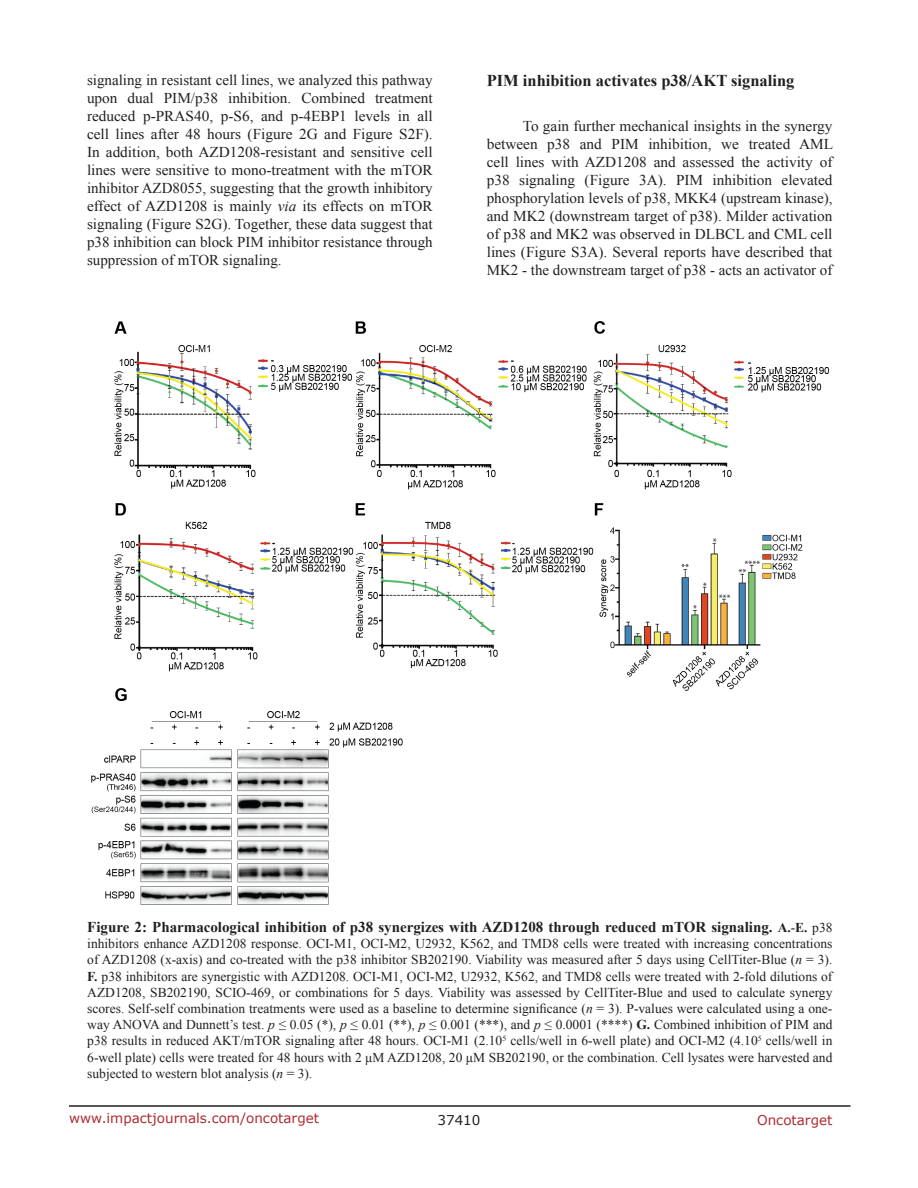
<style>
.page{position:relative;width:918px;height:1188px;background:#fff}
.page>*{position:absolute;margin:0;border:0;box-sizing:border-box;transform-origin:0 0}
.SubHeading{font:700 16.5px "Times New Roman";color:#221f22}
.BodyText{font:15px/18px "Times New Roman";color:#221f22;text-align:justify}
.FigureText{font:700 15px "Times New Roman";color:#221f22}
.FigureText-2{font:13.5px/16.2px "Times New Roman";color:#221f22;text-align:justify}
.t1{font:13.5px "Verdana";color:#ac2b31}
.t2{font:13.5px "Verdana";color:#221f22}
.s1{font-style:italic}
.s2{font-size:13.5px}
.s3{font-weight:400;font-size:13.5px}
.s4{font-weight:700}
</style>
<div class="page">
<hr style="left:69px;top:1105px;width:781px;height:2px;background:#231f20">
<img style="left:91px;top:321px;width:739px;height:583px">
<p class="BodyText" style="left:87px;top:71px;width:347px">signaling in resistant cell lines, we analyzed this pathway upon dual PIM/p38 inhibition. Combined treatment reduced p-PRAS40, p-S6, and p-4EBP1 levels in all cell lines after 48 hours (Figure 2G and Figure S2F).<br>In addition, both AZD1208-resistant and sensitive cell lines were sensitive to mono-treatment with the mTOR inhibitor AZD8055, suggesting that the growth inhibitory effect of AZD1208 is mainly <span class="s1">via</span> its effects on mTOR signaling (Figure S2G). Together, these data suggest that p38 inhibition can block PIM inhibitor resistance through suppression of mTOR signaling.</p>
<p class="SubHeading" style="left:487px;top:69px;width:309px">PIM inhibition activates p38/AKT signaling</p>
<p class="BodyText" style="left:487px;top:117px;width:348px;text-indent:36px">To gain further mechanical insights in the synergy between p38 and PIM inhibition, we treated AML cell lines with AZD1208 and assessed the activity of p38 signaling (Figure 3A). PIM inhibition elevated phosphorylation levels of p38, MKK4 (upstream kinase), and MK2 (downstream target of p38). Milder activation of p38 and MK2 was observed in DLBCL and CML cell lines (Figure S3A). Several reports have described that MK2 - the downstream target of p38 - acts an activator of</p>
<p class="FigureText" style="left:87px;top:917px;width:747px">Figure 2: Pharmacological inhibition of p38 synergizes with AZD1208 through reduced mTOR signaling. <span class="s2">A.</span><span class="s3">-</span><span class="s2">E.</span> <span class="s3">p38</span></p>
<p class="FigureText-2" style="left:87px;top:935px;width:747px">inhibitors enhance AZD1208 response. OCI-M1, OCI-M2, U2932, K562, and TMD8 cells were treated with increasing concentrations of AZD1208 (x-axis) and co-treated with the p38 inhibitor SB202190. Viability was measured after 5 days using CellTiter-Blue (<span class="s1">n</span> = 3).<br><span class="s4">F.</span> p38 inhibitors are synergistic with AZD1208. OCI-M1, OCI-M2, U2932, K562, and TMD8 cells were treated with 2-fold dilutions of AZD1208, SB202190, SCIO-469, or combinations for 5 days. Viability was assessed by CellTiter-Blue and used to calculate synergy scores. Self-self combination treatments were used as a baseline to determine significance (<span class="s1">n</span> = 3). P-values were calculated using a one&shy;way ANOVA and Dunnett’s test. <span class="s1">p</span> ≤ 0.05 (*), <span class="s1">p</span> ≤ 0.01 (**), <span class="s1">p</span> ≤ 0.001 (***), and <span class="s1">p</span> ≤ 0.0001 (****) <span class="s4">G.</span> Combined inhibition of PIM and p38 results in reduced AKT/mTOR signaling after 48 hours. OCI-M1 (2.10<sup>5</sup> cells/well in 6-well plate) and OCI-M2 (4.10<sup>5</sup> cells/well in 6-well plate) cells were treated for 48 hours with 2 μM AZD1208, 20 μM SB202190, or the combination. Cell lysates were harvested and subjected to western blot analysis (<span class="s1">n</span> = 3).</p>
<p class="t1" style="left:69px;top:1109px;width:252px">www.impactjournals.com/oncotarget</p>
<p class="t2" style="left:438px;top:1111px;width:44px">37410</p>
<p class="t1" style="left:757px;top:1111px;width:77px">Oncotarget</p>
</div>
